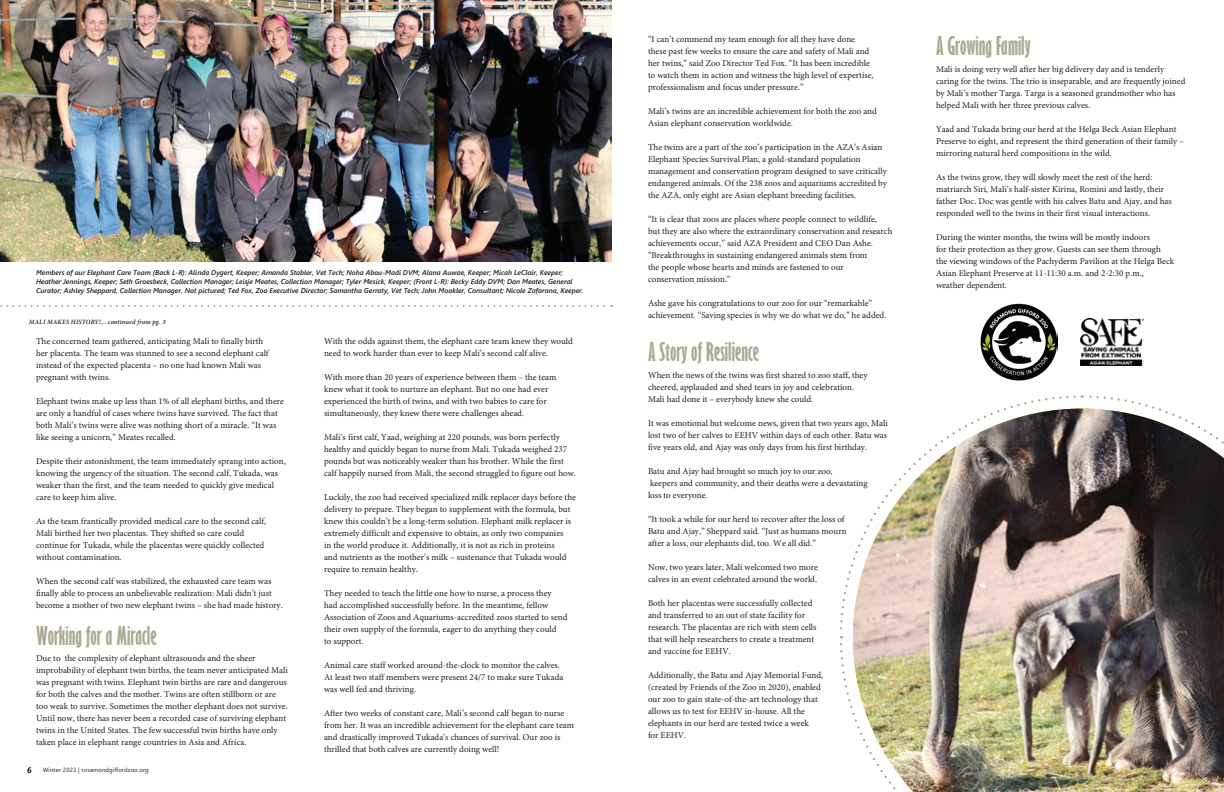
<style>
.page{position:relative;width:1224px;height:792px;background:#fff}
.page>*{position:absolute;margin:0;border:0;box-sizing:border-box;transform-origin:0 0}
.t1{font:700 extra-condensed 24px "Gill Sans";color:#aba894}
.t2{font:9px/12px "Minion Pro";color:#231f20}
.t3{font:700 8px "Segoe UI";color:#231f20}
.t4{font:italic 600 7px/9px "Segoe UI";color:#231f20}
.t5{font:6.5px "Minion Pro Semibold It Capt";letter-spacing:.015em;color:#231f20}
.t6{font:6px "Segoe UI";letter-spacing:.02em;color:#231f20}
.s1{font-family:"Minion Pro";font-weight:600;font-style:italic}
</style>
<div class="page">
<img style="left:840px;top:395px;width:384px;height:397px">
<img style="left:0;top:0;width:612px;height:262px">
<svg style="left:0;top:305px;width:612px;height:2px"></svg>
<img style="left:980px;top:303px;width:78px;height:78px">
<img style="left:1081px;top:319px;width:63px;height:46px">
<p class="t4" style="left:36px;top:267px;width:549px">Members of our Elephant Care Team (Back L-R): Alinda Dygert, Keeper; Amanda Stabler, Vet Tech; Noha Abou-Madi DVM; Alana Auwae, Keeper; Micah LeClair, Keeper;<br>Heather Jennings, Keeper; Seth Groesbeck, Collection Manager; Leisje Meates, Collection Manager; Tyler Mesick, Keeper; (Front L-R): Becky Eddy DVM; Dan Meates, General<br>Curator; Ashley Sheppard, Collection Manager. Not pictured; Ted Fox, Zoo Executive Director; Samantha Gerraty, Vet Tech; John Moakler, Consultant; Nicole Zafarana, Keeper.</p>
<p class="t5" style="left:29px;top:317px;width:138px"><span class="s1">MALI MAKES HISTORY!</span>... continued from pg. 3</p>
<p class="t2" style="left:36px;top:335px;width:234px">The concerned team gathered, anticipating Mali to finally birth her placenta. The team was stunned to see a second elephant calf instead of the expected placenta – no one had known Mali was pregnant with twins.</p>
<p class="t2" style="left:36px;top:395px;width:250px">Elephant twins make up less than 1% of all elephant births, and there are only a handful of cases where twins have survived. The fact that both Mali’s twins were alive was nothing short of a miracle. “It was like seeing a unicorn,” Meates recalled.</p>
<p class="t2" style="left:36px;top:455px;width:251px">Despite their astonishment, the team immediately sprang into action, knowing the urgency of the situation. The second calf, Tukada, was weaker than the first, and the team needed to quickly give medical care to keep him alive.</p>
<p class="t2" style="left:36px;top:515px;width:232px">As the team frantically provided medical care to the second calf, Mali birthed her two placentas. They shifted so care could continue for Tukada, while the placentas were quickly collected without contamination.</p>
<p class="t2" style="left:36px;top:575px;width:248px">When the second calf was stabilized, the exhausted care team was finally able to process an unbelievable realization: Mali didn’t just become a mother of two new elephant twins – she had made history.</p>
<h1 class="t1" style="left:36px;top:621px;width:122px">Working for a Miracle</h1>
<p class="t2" style="left:36px;top:652px;width:253px">Due to the complexity of elephant ultrasounds and the sheer improbability of elephant twin births, the team never anticipated Mali was pregnant with twins. Elephant twin births are rare and dangerous for both the calves and the mother. Twins are often stillborn or are too weak to survive. Sometimes the mother elephant does not survive.<br>Until now, there has never been a recorded case of surviving elephant twins in the United States. The few successful twin births have only taken place in elephant range countries in Asia and Africa.</p>
<p class="t3" style="left:27px;top:762px;width:6px">6</p>
<p class="t6" style="left:43px;top:764px;width:107px">Winter 2023 | rosamondgiffordzoo.org</p>
<p class="t2" style="left:324px;top:335px;width:250px">With the odds against them, the elephant care team knew they would need to work harder than ever to keep Mali’s second calf alive.</p>
<p class="t2" style="left:324px;top:371px;width:234px">With more than 20 years of experience between them – the team knew what it took to nurture an elephant. But no one had ever experienced the birth of twins, and with two babies to care for simultaneously, they knew there were challenges ahead.</p>
<p class="t2" style="left:324px;top:431px;width:253px">Mali’s first calf, Yaad, weighing at 220 pounds, was born perfectly healthy and quickly began to nurse from Mali. Tukada weighed 237 pounds but was noticeably weaker than his brother. While the first calf happily nursed from Mali, the second struggled to figure out how.</p>
<p class="t2" style="left:324px;top:491px;width:253px">Luckily, the zoo had received specialized milk replacer days before the delivery to prepare. They began to supplement with the formula, but knew this couldn’t be a long-term solution. Elephant milk replacer is extremely difficult and expensive to obtain, as only two companies<br>in the world produce it. Additionally, it is not as rich in proteins<br>and nutrients as the mother’s milk – sustenance that Tukada would require to remain healthy.</p>
<p class="t2" style="left:324px;top:587px;width:245px">They needed to teach the little one how to nurse, a process they<br>had accomplished successfully before. In the meantime, fellow Association of Zoos and Aquariums-accredited zoos started to send their own supply of the formula, eager to do anything they could<br>to support.</p>
<p class="t2" style="left:324px;top:659px;width:241px">Animal care staff worked around-the-clock to monitor the calves.<br>At least two staff members were present 24/7 to make sure Tukada was well fed and thriving.</p>
<p class="t2" style="left:324px;top:707px;width:252px">After two weeks of constant care, Mali’s second calf began to nurse from her. It was an incredible achievement for the elephant care team and drastically improved Tukada’s chances of survival. Our zoo is thrilled that both calves are currently doing well!</p>
<p class="t2" style="left:648px;top:34px;width:227px">“I can’t commend my team enough for all they have done these past few weeks to ensure the care and safety of Mali and her twins,” said Zoo Director Ted Fox. “It has been incredible to watch them in action and witness the high level of expertise, professionalism and focus under pressure.”</p>
<p class="t2" style="left:648px;top:106px;width:231px">Mali’s twins are an incredible achievement for both the zoo and<br>Asian elephant conservation worldwide.</p>
<p class="t2" style="left:648px;top:142px;width:240px">The twins are a part of the zoo’s participation in the AZA’s Asian Elephant Species Survival Plan, a gold-standard population management and conservation program designed to save critically endangered animals. Of the 238 zoos and aquariums accredited by the AZA, only eight are Asian elephant breeding facilities.</p>
<p class="t2" style="left:648px;top:214px;width:246px">“It is clear that zoos are places where people connect to wildlife,<br>but they are also where the extraordinary conservation and research achievements occur,” said AZA President and CEO Dan Ashe. “Breakthroughs in sustaining endangered animals stem from<br>the people whose hearts and minds are fastened to our conservation mission.”</p>
<p class="t2" style="left:648px;top:298px;width:240px">Ashe gave his congratulations to our zoo for our “remarkable” achievement. “Saving species is why we do what we do,” he added.</p>
<h1 class="t1" style="left:648px;top:337px;width:113px">A Story of Resilience</h1>
<p class="t2" style="left:648px;top:369px;width:221px">When the news of the twins was first shared to zoo staff, they cheered, applauded and shed tears in joy and celebration.<br>Mali had done it – everybody knew she could.</p>
<p class="t2" style="left:648px;top:417px;width:241px;text-align:justify">It was emotional but welcome news, given that two years ago, Mali lost two of her calves to EEHV within days of each other. Batu was five years old, and Ajay was only days from his first birthday.</p>
<p class="t2" style="left:648px;top:465px;width:221px">Batu and Ajay had brought so much joy to our zoo,<br>keepers and community, and their deaths were a devastating loss to everyone.</p>
<p class="t2" style="left:648px;top:513px;width:200px">“It took a while for our herd to recover after the loss of<br>Batu and Ajay,” Sheppard said. “Just as humans mourn after a loss, our elephants did, too. We all did.”</p>
<p class="t2" style="left:648px;top:561px;width:171px">Now, two years later, Mali welcomed two more calves in an event celebrated around the world.</p>
<p class="t2" style="left:648px;top:597px;width:170px">Both her placentas were successfully collected and transferred to an out of state facility for research. The placentas are rich with stem cells that will help researchers to create a treatment and vaccine for EEHV.</p>
<p class="t2" style="left:648px;top:669px;width:177px">Additionally, the Batu and Ajay Memorial Fund, (created by Friends of the Zoo in 2020), enabled our zoo to gain state-of-the-art technology that allows us to test for EEHV in-house. All the elephants in our herd are tested twice a week<br>for EEHV.</p>
<h1 class="t1" style="left:936px;top:31px;width:96px">A Growing Family</h1>
<p class="t2" style="left:936px;top:63px;width:251px">Mali is doing very well after her big delivery day and is tenderly caring for the twins. The trio is inseparable, and are frequently joined by Mali’s mother Targa. Targa is a seasoned grandmother who has helped Mali with her three previous calves.</p>
<p class="t2" style="left:936px;top:123px;width:250px">Yaad and Tukada bring our herd at the Helga Beck Asian Elephant<br>Preserve to eight, and represent the third generation of their family – mirroring natural herd compositions in the wild.</p>
<p class="t2" style="left:936px;top:171px;width:237px">As the twins grow, they will slowly meet the rest of the herd: matriarch Siri, Mali’s half-sister Kirina, Romini and lastly, their father Doc. Doc was gentle with his calves Batu and Ajay, and has responded well to the twins in their first visual interactions.</p>
<p class="t2" style="left:936px;top:231px;width:240px">During the winter months, the twins will be mostly indoors<br>for their protection as they grow. Guests can see them through the viewing windows of the Pachyderm Pavilion at the Helga Beck Asian Elephant Preserve at 11-11:30 a.m. and 2-2:30 p.m., weather dependent.</p>
</div>
